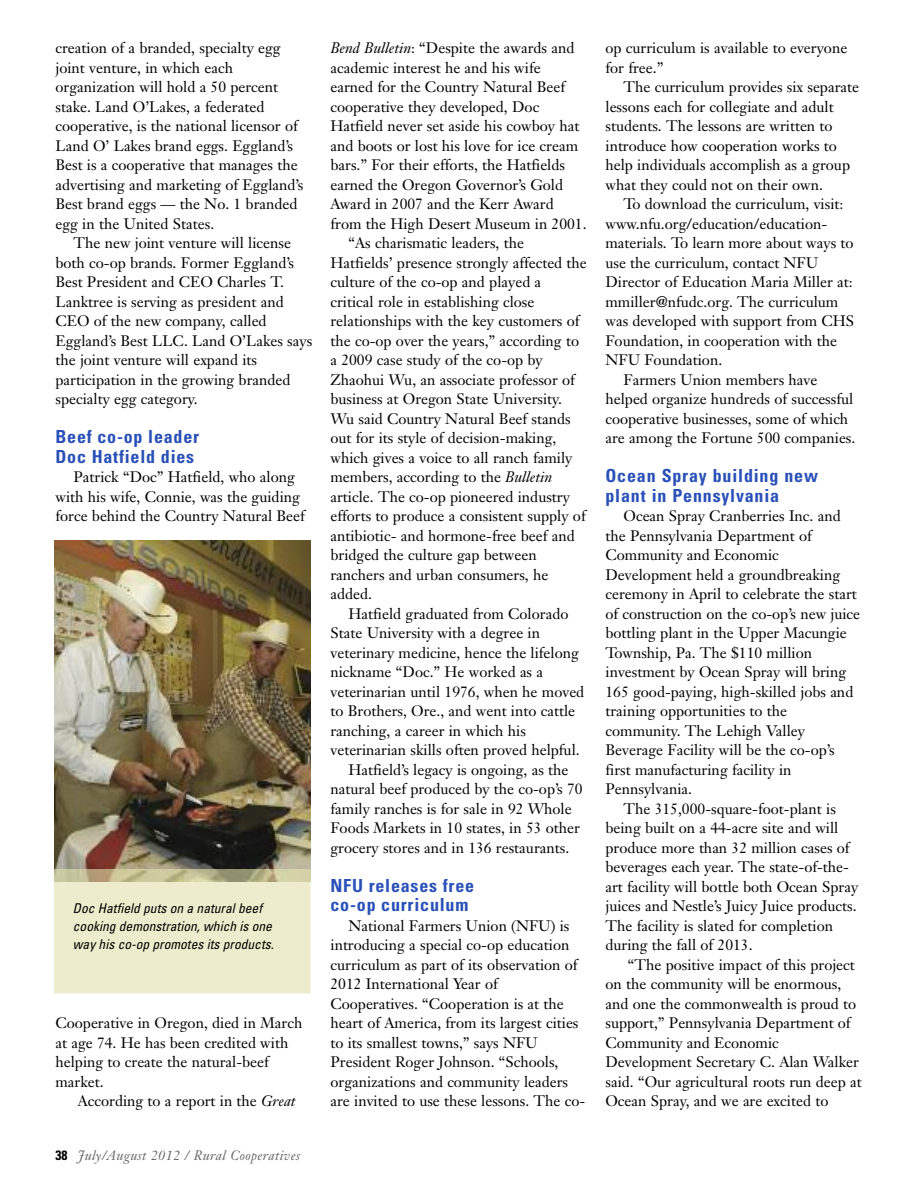
<style>
.page{position:relative;width:918px;height:1188px;background:#fff}
.page>*{position:absolute;margin:0;border:0;box-sizing:border-box;transform-origin:0 0}
.t1{font:700 condensed 18px/19.5px "Univers";letter-spacing:.045em;color:#2950b8}
.t2{font:15px/19.5px "Janson Text";color:#000}
.t3{font:italic condensed 13.5px/18px "Univers";color:#000}
.t4{font:italic 13.5px "Janson Text";letter-spacing:.025em;color:#666}
.s1{font-style:italic}
.s2{font-family:"Univers";font-weight:700;font-style:normal;font-stretch:condensed;color:#000}
</style>
<div class="page">
<img style="left:54px;top:541px;width:256px;height:329px">
<div style="left:54px;top:870px;width:257px;height:124px;background:#ededcd"></div>
<img style="left:54px;top:870px;width:256px;height:11px">
<p class="t2" style="left:55px;top:40px;width:249px">creation of a branded, specialty egg joint venture, in which each organization will hold a 50 percent stake. Land O’Lakes, a federated cooperative, is the national licensor of Land O’ Lakes brand eggs. Eggland’s Best is a cooperative that manages the advertising and marketing of Eggland’s Best brand eggs — the No. 1 branded egg in the United States.</p>
<p class="t2" style="left:55px;top:235px;width:258px;text-indent:18px">The new joint venture will license both co-op brands. Former Eggland’s Best President and CEO Charles T.<br>Lanktree is serving as president and CEO of the new company, called Eggland’s Best LLC. Land O’Lakes says the joint venture will expand its participation in the growing branded specialty egg category.</p>
<p class="t1" style="left:56px;top:429px;width:145px">Beef co-op leader<br>Doc Hatfield dies</p>
<p class="t2" style="left:56px;top:469px;width:251px;text-align:center">Patrick “Doc” Hatfield, who along with his wife, Connie, was the guiding force behind the Country Natural Beef</p>
<p class="t3" style="left:73px;top:901px;width:202px">Doc Hatfield puts on a natural beef cooking demonstration, which is one way his co-op promotes its products.</p>
<p class="t2" style="left:55px;top:1015px;width:248px">Cooperative in Oregon, died in March at age 74. He has been credited with helping to create the natural-beef market.</p>
<p class="t2" style="left:78px;top:1093px;width:219px">According to a report in the <span class="s1">Great</span></p>
<p class="t4" style="left:56px;top:1150px;width:246px"><span class="s2">38</span> July/August 2012 / Rural Cooperatives</p>
<p class="t2" style="left:330px;top:40px;width:246px"><span class="s1">Bend Bulletin</span>: “Despite the awards and</p>
<p class="t2" style="left:330px;top:59px;width:212px">academic interest he and his wife</p>
<p class="t2" style="left:330px;top:79px;width:236px">earned for the Country Natural Beef</p>
<p class="t2" style="left:330px;top:98px;width:210px">cooperative they developed, Doc</p>
<p class="t2" style="left:330px;top:118px;width:250px">Hatfield never set aside his cowboy hat</p>
<p class="t2" style="left:330px;top:137px;width:249px">and boots or lost his love for ice cream</p>
<p class="t2" style="left:330px;top:157px;width:236px">bars.” For their efforts, the Hatfields</p>
<p class="t2" style="left:330px;top:176px;width:234px">earned the Oregon Governor’s Gold</p>
<p class="t2" style="left:330px;top:196px;width:225px">Award in 2007 and the Kerr Award</p>
<p class="t2" style="left:330px;top:215px;width:258px">from the High Desert Museum in 2001.</p>
<p class="t2" style="left:349px;top:235px;width:177px">“As charismatic leaders, the</p>
<p class="t2" style="left:330px;top:254px;width:258px">Hatfields’ presence strongly affected the</p>
<p class="t2" style="left:330px;top:274px;width:212px">culture of the co-op and played a</p>
<p class="t2" style="left:330px;top:293px;width:205px">critical role in establishing close</p>
<p class="t2" style="left:330px;top:313px;width:251px">relationships with the key customers of</p>
<p class="t2" style="left:330px;top:332px;width:250px">the co-op over the years,” according to</p>
<p class="t2" style="left:330px;top:352px;width:214px">a 2009 case study of the co-op by</p>
<p class="t2" style="left:330px;top:371px;width:246px">Zhaohui Wu, an associate professor of</p>
<p class="t2" style="left:330px;top:391px;width:233px">business at Oregon State University.</p>
<p class="t2" style="left:330px;top:410px;width:242px">Wu said Country Natural Beef stands</p>
<p class="t2" style="left:330px;top:430px;width:227px">out for its style of decision-making,</p>
<p class="t2" style="left:330px;top:449px;width:244px">which gives a voice to all ranch family</p>
<p class="t2" style="left:330px;top:469px;width:223px">members, according to the <span class="s1">Bulletin</span></p>
<p class="t2" style="left:330px;top:488px;width:241px">article. The co-op pioneered industry</p>
<p class="t2" style="left:330px;top:508px;width:257px">efforts to produce a consistent supply of</p>
<p class="t2" style="left:330px;top:527px;width:246px">antibiotic- and hormone-free beef and</p>
<p class="t2" style="left:330px;top:547px;width:208px">bridged the culture gap between</p>
<p class="t2" style="left:330px;top:566px;width:219px">ranchers and urban consumers, he</p>
<p class="t2" style="left:330px;top:586px;width:43px">added.</p>
<p class="t2" style="left:349px;top:605px;width:221px">Hatfield graduated from Colorado</p>
<p class="t2" style="left:330px;top:625px;width:211px">State University with a degree in</p>
<p class="t2" style="left:330px;top:644px;width:250px">veterinary medicine, hence the lifelong</p>
<p class="t2" style="left:330px;top:664px;width:214px">nickname “Doc.” He worked as a</p>
<p class="t2" style="left:330px;top:683px;width:255px">veterinarian until 1976, when he moved</p>
<p class="t2" style="left:330px;top:703px;width:246px">to Brothers, Ore., and went into cattle</p>
<p class="t2" style="left:330px;top:722px;width:197px">ranching, a career in which his</p>
<p class="t2" style="left:330px;top:742px;width:251px">veterinarian skills often proved helpful.</p>
<p class="t2" style="left:349px;top:761px;width:221px">Hatfield’s legacy is ongoing, as the</p>
<p class="t2" style="left:330px;top:781px;width:254px">natural beef produced by the co-op’s 70</p>
<p class="t2" style="left:330px;top:800px;width:243px">family ranches is for sale in 92 Whole</p>
<p class="t2" style="left:330px;top:820px;width:251px">Foods Markets in 10 states, in 53 other</p>
<p class="t2" style="left:330px;top:839px;width:240px">grocery stores and in 136 restaurants.</p>
<p class="t1" style="left:330px;top:877px;width:145px">NFU releases free co-op curriculum</p>
<p class="t2" style="left:330px;top:917px;width:256px;text-indent:18px">National Farmers Union (NFU) is introducing a special co-op education curriculum as part of its observation of 2012 International Year of Cooperatives. “Cooperation is at the heart of America, from its largest cities to its smallest towns,” says NFU President Roger Johnson. “Schools, organizations and community leaders are invited to use these lessons. The co-</p>
<p class="t2" style="left:606px;top:40px;width:243px">op curriculum is available to everyone for free.”</p>
<p class="t2" style="left:606px;top:79px;width:255px;text-indent:18px">The curriculum provides six separate lessons each for collegiate and adult students. The lessons are written to introduce how cooperation works to help individuals accomplish as a group what they could not on their own.</p>
<p class="t2" style="left:624px;top:196px;width:221px">To download the curriculum, visit:</p>
<p class="t2" style="left:606px;top:215px;width:223px">www.nfu.org/education/education-</p>
<p class="t2" style="left:606px;top:235px;width:250px">materials. To learn more about ways to</p>
<p class="t2" style="left:606px;top:254px;width:214px">use the curriculum, contact NFU</p>
<p class="t2" style="left:606px;top:274px;width:249px">Director of Education Maria Miller at:</p>
<p class="t2" style="left:606px;top:293px;width:234px">mmiller@nfudc.org. The curriculum</p>
<p class="t2" style="left:606px;top:313px;width:250px">was developed with support from CHS</p>
<p class="t2" style="left:606px;top:332px;width:233px">Foundation, in cooperation with the</p>
<p class="t2" style="left:606px;top:352px;width:118px">NFU Foundation.</p>
<p class="t2" style="left:624px;top:371px;width:195px">Farmers Union members have</p>
<p class="t2" style="left:606px;top:391px;width:249px">helped organize hundreds of successful</p>
<p class="t2" style="left:606px;top:410px;width:244px">cooperative businesses, some of which</p>
<p class="t2" style="left:606px;top:430px;width:251px">are among the Fortune 500 companies.</p>
<p class="t1" style="left:605px;top:468px;width:214px">Ocean Spray building new plant in Pennsylvania</p>
<p class="t2" style="left:624px;top:508px;width:219px">Ocean Spray Cranberries Inc. and</p>
<p class="t2" style="left:605px;top:527px;width:208px">the Pennsylvania Department of</p>
<p class="t2" style="left:605px;top:547px;width:175px">Community and Economic</p>
<p class="t2" style="left:605px;top:566px;width:236px">Development held a groundbreaking</p>
<p class="t2" style="left:605px;top:586px;width:253px">ceremony in April to celebrate the start</p>
<p class="t2" style="left:605px;top:605px;width:256px">of construction on the co-op’s new juice</p>
<p class="t2" style="left:605px;top:625px;width:243px">bottling plant in the Upper Macungie</p>
<p class="t2" style="left:605px;top:644px;width:208px">Township, Pa. The $110 million</p>
<p class="t2" style="left:605px;top:664px;width:242px">investment by Ocean Spray will bring</p>
<p class="t2" style="left:605px;top:683px;width:249px">165 good-paying, high-skilled jobs and</p>
<p class="t2" style="left:605px;top:703px;width:183px">training opportunities to the</p>
<p class="t2" style="left:605px;top:722px;width:201px">community. The Lehigh Valley</p>
<p class="t2" style="left:605px;top:742px;width:231px">Beverage Facility will be the co-op’s</p>
<p class="t2" style="left:605px;top:761px;width:188px">first manufacturing facility in</p>
<p class="t2" style="left:605px;top:781px;width:88px">Pennsylvania.</p>
<p class="t2" style="left:624px;top:800px;width:214px">The 315,000-square-foot-plant is</p>
<p class="t2" style="left:605px;top:820px;width:234px">being built on a 44-acre site and will</p>
<p class="t2" style="left:605px;top:839px;width:246px">produce more than 32 million cases of</p>
<p class="t2" style="left:605px;top:859px;width:245px">beverages each year. The state-of-the-</p>
<p class="t2" style="left:605px;top:878px;width:254px">art facility will bottle both Ocean Spray</p>
<p class="t2" style="left:605px;top:898px;width:253px">juices and Nestle’s Juicy Juice products.</p>
<p class="t2" style="left:605px;top:917px;width:229px">The facility is slated for completion</p>
<p class="t2" style="left:605px;top:937px;width:149px">during the fall of 2013.</p>
<p class="t2" style="left:628px;top:956px;width:229px">“The positive impact of this project</p>
<p class="t2" style="left:605px;top:976px;width:237px">on the community will be enormous,</p>
<p class="t2" style="left:605px;top:995px;width:252px">and one the commonwealth is proud to</p>
<p class="t2" style="left:605px;top:1015px;width:247px">support,” Pennsylvania Department of</p>
<p class="t2" style="left:605px;top:1034px;width:175px">Community and Economic</p>
<p class="t2" style="left:605px;top:1054px;width:255px">Development Secretary C. Alan Walker</p>
<p class="t2" style="left:605px;top:1073px;width:258px">said. “Our agricultural roots run deep at</p>
<p class="t2" style="left:605px;top:1093px;width:224px">Ocean Spray, and we are excited to</p>
</div>
